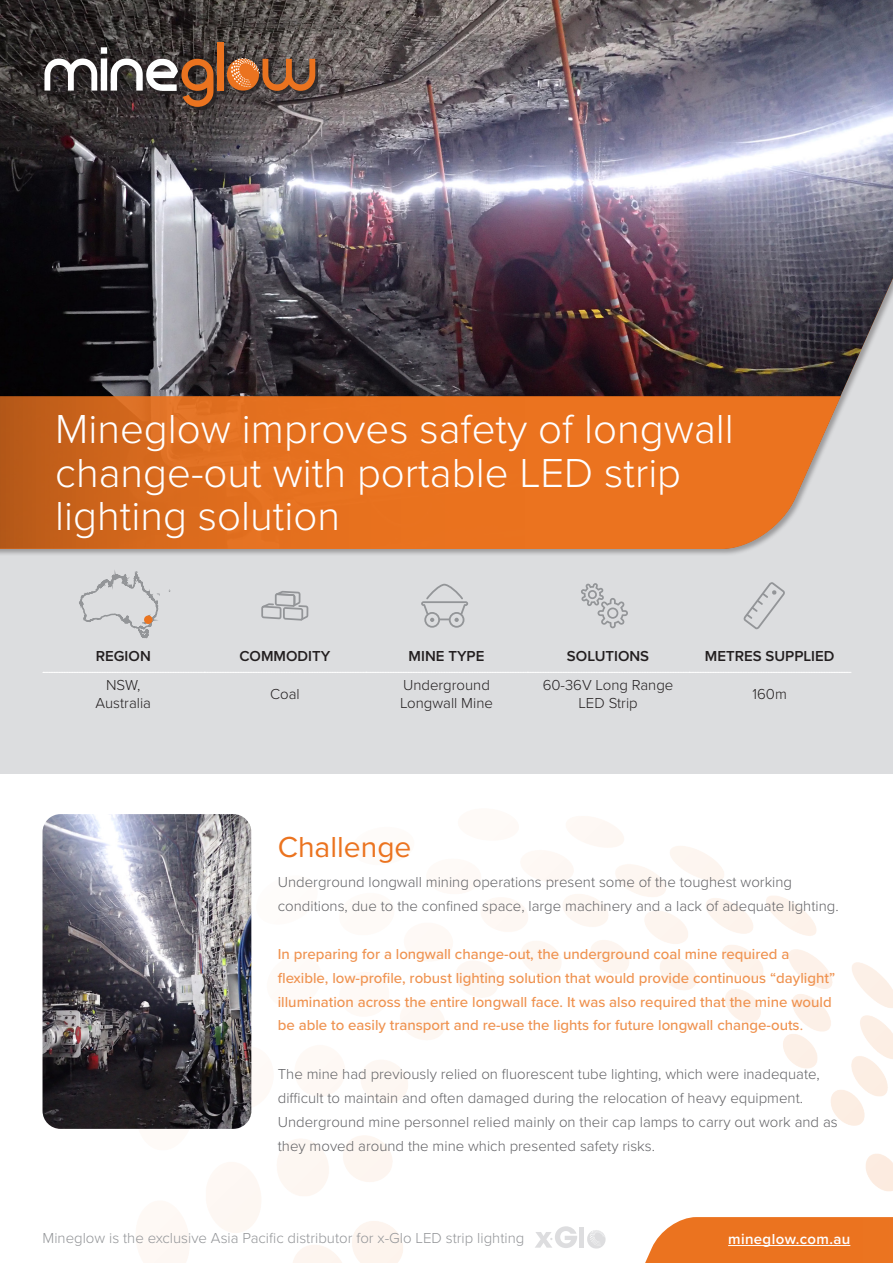
<style>
.page{position:relative;width:893px;height:1263px;background:#fff}
.page>*{position:absolute;margin:0;border:0;box-sizing:border-box;transform-origin:0 0}
.t1{font:300 42px/43.5px "Proxima Nova";color:#fff}
.t2{font:30px "Proxima Nova";color:#eb731f}
.t3{font:300 15px/24px "Proxima Nova";color:#636366}
.t4{font:500 15px/23.9px "Proxima Nova";color:#ef924f}
.t5{font:300 15px "Proxima Nova";color:#939598}
.t6{font:300 15px/18px "Proxima Nova";color:#231f20;text-align:center}
.t7{font:600 15px "Proxima Nova";color:#231f20}
.t8{font:600 15px "Proxima Nova";letter-spacing:.025em;color:#fff}
.s1{font-family:"Minion Pro";font-weight:400}
</style>
<div class="page">
<div style="left:0;top:234px;width:893px;height:540px;background:#dcdddf"></div>
<img style="left:0;top:0;width:893px;height:410px">
<svg style="left:0;top:396px;width:841px;height:153px;background:#e07326"></svg>
<svg style="left:79px;top:570px;width:92px;height:69px"></svg>
<div style="left:47px;top:45px;width:271px;height:65px;background:#231f20;opacity:.75"></div>
<div style="left:217px;top:43px;width:6px;height:48px;background:#eb731f"></div>
<svg style="left:227px;top:58px;width:88px;height:33px;background:#a0633a"></svg>
<svg style="left:44px;top:47px;width:169px;height:60px"></svg>
<svg style="left:43px;top:672px;width:808px;height:1px"></svg>
<svg style="left:581px;top:583px;width:47px;height:45px"></svg>
<svg style="left:421px;top:583px;width:47px;height:45px"></svg>
<svg style="left:261px;top:591px;width:47px;height:30px"></svg>
<svg style="left:743px;top:582px;width:42px;height:47px"></svg>
<div style="left:144px;top:615px;width:9px;height:9px;background:#eb741f;border-radius:50%"></div>
<svg style="left:645px;top:1217px;width:248px;height:46px;background:#ec7c2d"></svg>
<img style="left:43px;top:814px;width:208px;height:315px">
<hr style="left:728px;top:1245px;width:122px;height:1px;background:#fff">
<svg style="left:587px;top:1230px;width:19px;height:18px"></svg>
<hr style="left:580px;top:1227px;width:4px;height:21px;background:#dddddf">
<svg style="left:535px;top:1226px;width:42px;height:22px"></svg>
<p class="t1" style="left:55px;top:405px;width:680px">Mineglow improves safety of longwall change-out with portable LED strip lighting solution</p>
<p class="t7" style="left:96px;top:645px;width:56px">REGION</p>
<p class="t7" style="left:239px;top:645px;width:92px">COMMODITY</p>
<p class="t7" style="left:409px;top:645px;width:77px">MINE TYPE</p>
<p class="t7" style="left:567px;top:645px;width:84px">SOLUTIONS</p>
<p class="t7" style="left:705px;top:645px;width:131px">METRES SUPPLIED</p>
<p class="t6" style="left:106px;top:675px;width:36px">NSW,</p>
<p class="t6" style="left:96px;top:693px;width:57px">Australia</p>
<p class="t6" style="left:543px;top:675px;width:132px">60-36V Long Range<br>LED Strip</p>
<p class="t6" style="left:752px;top:684px;width:36px">160m</p>
<p class="t6" style="left:403px;top:675px;width:88px">Underground</p>
<p class="t6" style="left:400px;top:693px;width:94px">Longwall Mine</p>
<p class="t6" style="left:270px;top:684px;width:31px">Coal</p>
<p class="t2" style="left:278px;top:825px;width:135px">Challenge</p>
<p class="t3" style="left:278px;top:869px;width:562px">Underground longwall mining operations present some of the toughest working conditions, due to the confined space, large machinery and a lack of adequate lighting.</p>
<p class="t4" style="left:278px;top:941px;width:559px">In preparing for a longwall change-out, the underground coal mine required a flexible, low-profile, robust lighting solution that would provide continuous “daylight” illumination across the entire longwall face. It was also required that the mine would be able to easily transport and re-use the lights for future longwall change-outs<span class="s1">.</span></p>
<p class="t3" style="left:278px;top:1061px;width:561px">The mine had previously relied on fluorescent tube lighting, which were inadequate, difficult to maintain and often damaged during the relocation of heavy equipment.<br>Underground mine personnel relied mainly on their cap lamps to carry out work and as they moved around the mine which presented safety risks.</p>
<p class="t5" style="left:43px;top:1227px;width:483px">Mineglow is the exclusive Asia Pacific distributor for x-Glo LED strip lighting</p>
<p class="t8" style="left:728px;top:1227px;width:124px">mineglow.com.au</p>
</div>
